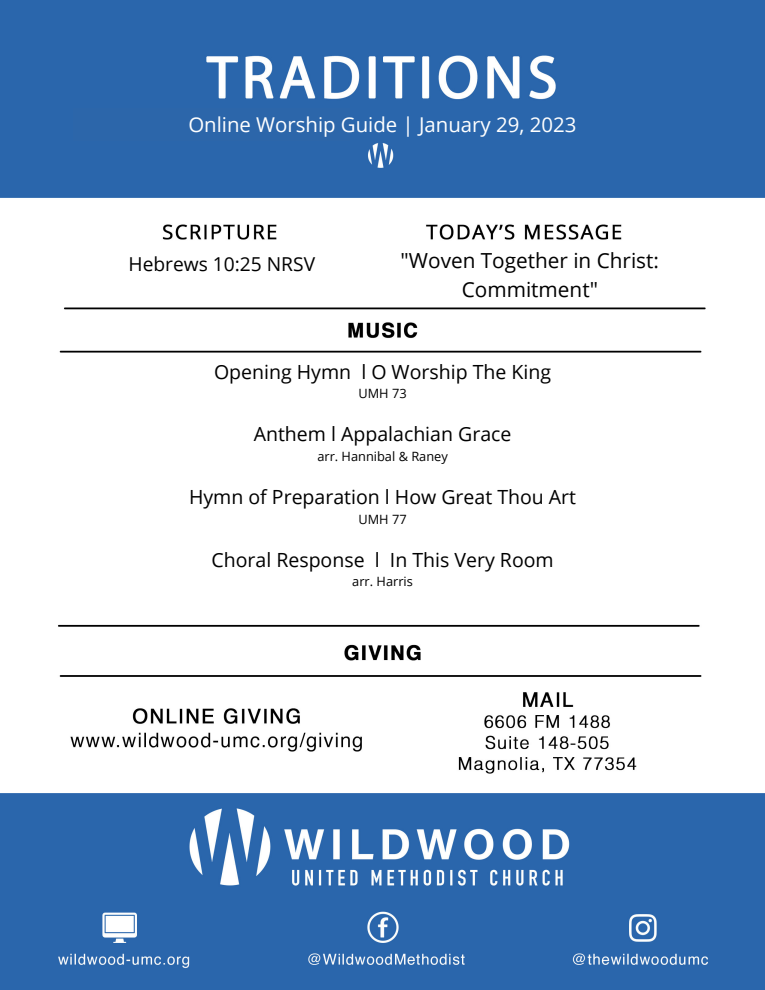
<style>
.page{position:relative;width:765px;height:990px;background:#fff}
.page>*{position:absolute;margin:0;border:0;box-sizing:border-box;transform-origin:0 0}
.t1{font:20.76px/28.9px "Open Sans";color:#000;text-align:center}
.t2{font:20.4px "Open Sans";color:#fff}
.t3{font:19.52px "Open Sans";color:#000}
.t4{font:19.2px "Open Sans";color:#000}
.t5{font:12.8px "Open Sans";color:#000}
</style>
<div class="page">
<img style="left:0;top:0;width:765px;height:990px">
<div style="left:74px;top:108px;width:276px;height:32px;background:#2c66aa"></div>
<p class="t2" style="left:188px;top:110px;width:390px">Online Worship Guide | January 29, 2023</p>
<p class="t4" style="left:129px;top:250px;width:188px">Hebrews 10:25 NRSV</p>
<p class="t1" style="left:401px;top:246px;width:260px">"Woven Together in Christ:<br>Commitment"</p>
<p class="t3" style="left:214px;top:358px;width:339px">Opening Hymn l O Worship The King</p>
<p class="t5" style="left:358px;top:385px;width:50px">UMH 73</p>
<p class="t3" style="left:254px;top:420px;width:259px">Anthem l Appalachian Grace</p>
<p class="t5" style="left:317px;top:447px;width:132px">arr. Hannibal &amp; Raney</p>
<p class="t3" style="left:189px;top:483px;width:389px">Hymn of Preparation l How Great Thou Art</p>
<p class="t5" style="left:358px;top:510px;width:50px">UMH 77</p>
<p class="t3" style="left:211px;top:546px;width:344px">Choral Response l In This Very Room</p>
<p class="t5" style="left:352px;top:573px;width:62px">arr. Harris</p>
</div>
